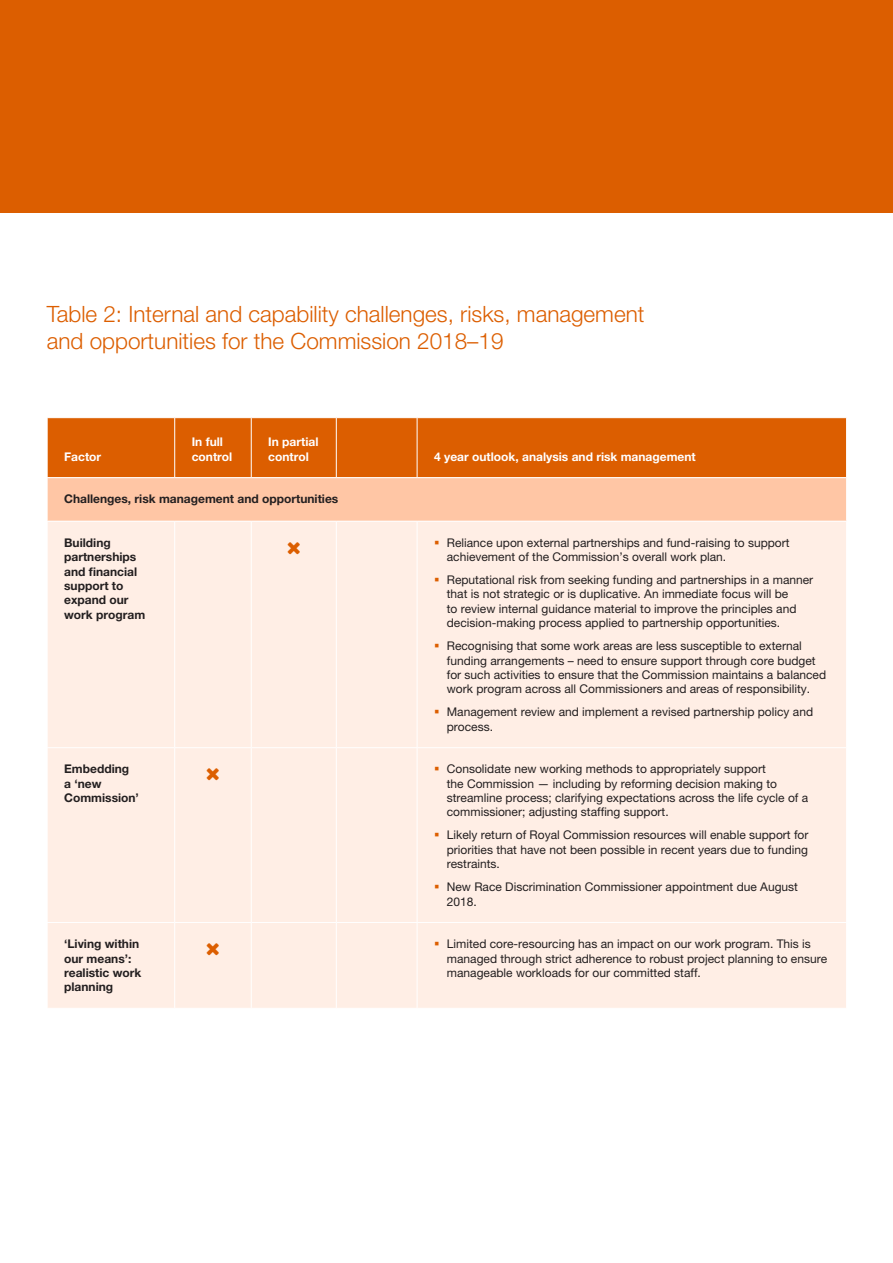
<style>
.page{position:relative;width:893px;height:1263px;background:#fff}
.page>*{position:absolute;margin:0;border:0;box-sizing:border-box;transform-origin:0 0}
.Heading_Two{font:300 22.5px/27px "Helvetica Neue LT Pro";color:#dc5e00}
.t1{font:12px/14.4px "Helvetica Neue LT Pro";color:#231f20}
.Table_Text_8_5pt_Con{font:700 12px/14.4px "Helvetica Neue LT Pro";color:#231f20}
.Table_Text_8pt_Roman{font:700 12px/14.4px "Helvetica Neue LT Pro";color:#fff}
.Table_Text_8pt_Roman-2{font:700 12px "Helvetica Neue LT Pro";color:#231f20}
</style>
<div class="page">
<div style="left:48px;top:418px;width:798px;height:59px;background:#dc5e00"></div>
<div style="left:47px;top:478px;width:800px;height:43px;background:#ffc6a5"></div>
<div style="left:48px;top:522px;width:798px;height:486px;background:#ffeee5"></div>
<hr style="left:174px;top:418px;width:1px;height:59px;background:#fff">
<hr style="left:251px;top:418px;width:1px;height:59px;background:#fff">
<hr style="left:336px;top:418px;width:1px;height:59px;background:#fff">
<hr style="left:417px;top:418px;width:1px;height:59px;background:#fff">
<hr style="left:47px;top:478px;width:1px;height:43px;background:#fff">
<hr style="left:846px;top:478px;width:1px;height:43px;background:#fff">
<hr style="left:174px;top:521px;width:1px;height:226px;background:#fff">
<hr style="left:251px;top:521px;width:1px;height:226px;background:#fff">
<hr style="left:336px;top:521px;width:1px;height:226px;background:#fff">
<hr style="left:417px;top:521px;width:1px;height:226px;background:#fff">
<hr style="left:47px;top:747px;width:128px;height:1px;background:#fff">
<hr style="left:175px;top:747px;width:76px;height:1px;background:#fff">
<hr style="left:174px;top:748px;width:1px;height:174px;background:#fff">
<hr style="left:251px;top:747px;width:85px;height:1px;background:#fff">
<hr style="left:251px;top:748px;width:1px;height:174px;background:#fff">
<hr style="left:336px;top:747px;width:81px;height:1px;background:#fff">
<hr style="left:336px;top:748px;width:1px;height:174px;background:#fff">
<hr style="left:417px;top:747px;width:430px;height:1px;background:#fff">
<hr style="left:417px;top:748px;width:1px;height:174px;background:#fff">
<hr style="left:47px;top:922px;width:128px;height:1px;background:#fff">
<hr style="left:175px;top:922px;width:76px;height:1px;background:#fff">
<hr style="left:174px;top:923px;width:1px;height:85px;background:#fff">
<hr style="left:251px;top:922px;width:85px;height:1px;background:#fff">
<hr style="left:251px;top:923px;width:1px;height:85px;background:#fff">
<hr style="left:336px;top:922px;width:81px;height:1px;background:#fff">
<hr style="left:336px;top:923px;width:1px;height:85px;background:#fff">
<hr style="left:417px;top:922px;width:430px;height:1px;background:#fff">
<hr style="left:417px;top:923px;width:1px;height:85px;background:#fff">
<div style="left:0;top:0;width:893px;height:213px;background:#dc5e00"></div>
<svg style="left:288px;top:542px;width:12px;height:12px"></svg>
<svg style="left:435px;top:541px;width:4px;height:3px"></svg>
<svg style="left:435px;top:578px;width:4px;height:3px"></svg>
<svg style="left:435px;top:644px;width:4px;height:3px"></svg>
<svg style="left:435px;top:710px;width:4px;height:4px"></svg>
<svg style="left:207px;top:768px;width:12px;height:12px"></svg>
<svg style="left:435px;top:767px;width:4px;height:4px"></svg>
<svg style="left:435px;top:833px;width:4px;height:4px"></svg>
<svg style="left:435px;top:885px;width:4px;height:3px"></svg>
<svg style="left:207px;top:943px;width:12px;height:12px"></svg>
<svg style="left:435px;top:942px;width:4px;height:3px"></svg>
<p class="Heading_Two" style="left:47px;top:300px;width:599px">Table 2: Internal and capability challenges, risks, management and opportunities for the Commission 2018–19</p>
<p class="Table_Text_8pt_Roman" style="left:64px;top:449px;width:39px">Factor</p>
<p class="Table_Text_8pt_Roman" style="left:192px;top:434px;width:42px">In full control</p>
<p class="Table_Text_8pt_Roman" style="left:268px;top:434px;width:52px">In partial control</p>
<p class="Table_Text_8pt_Roman" style="left:434px;top:449px;width:263px">4 year outlook, analysis and risk management</p>
<p class="Table_Text_8pt_Roman-2" style="left:64px;top:491px;width:276px">Challenges, risk management and opportunities</p>
<p class="Table_Text_8_5pt_Con" style="left:64px;top:535px;width:83px">Building partnerships and financial support to expand our work program</p>
<p class="t1" style="left:447px;top:535px;width:344px">Reliance upon external partnerships and fund-raising to support achievement of the Commission’s overall work plan.</p>
<p class="t1" style="left:447px;top:572px;width:368px">Reputational risk from seeking funding and partnerships in a manner that is not strategic or is duplicative. An immediate focus will be<br>to review internal guidance material to improve the principles and decision-making process applied to partnership opportunities.</p>
<p class="t1" style="left:447px;top:638px;width:381px">Recognising that some work areas are less susceptible to external funding arrangements – need to ensure support through core budget for such activities to ensure that the Commission maintains a balanced work program across all Commissioners and areas of responsibility.</p>
<p class="t1" style="left:447px;top:705px;width:368px">Management review and implement a revised partnership policy and process.</p>
<p class="Table_Text_8_5pt_Con" style="left:64px;top:761px;width:76px">Embedding a ‘new<br>Commission’</p>
<p class="t1" style="left:447px;top:762px;width:363px">Consolidate new working methods to appropriately support<br>the Commission — including by reforming decision making to streamline process; clarifying expectations across the life cycle of a commissioner; adjusting staffing support.</p>
<p class="t1" style="left:447px;top:828px;width:363px;text-align:justify">Likely return of Royal Commission resources will enable support for priorities that have not been possible in recent years due to funding restraints.</p>
<p class="t1" style="left:447px;top:879px;width:353px">New Race Discrimination Commissioner appointment due August<br>2018.</p>
<p class="Table_Text_8_5pt_Con" style="left:64px;top:936px;width:79px">‘Living within our means’: realistic work planning</p>
<p class="t1" style="left:447px;top:936px;width:382px">Limited core-resourcing has an impact on our work program. This is managed through strict adherence to robust project planning to ensure manageable workloads for our committed staff.</p>
</div>
